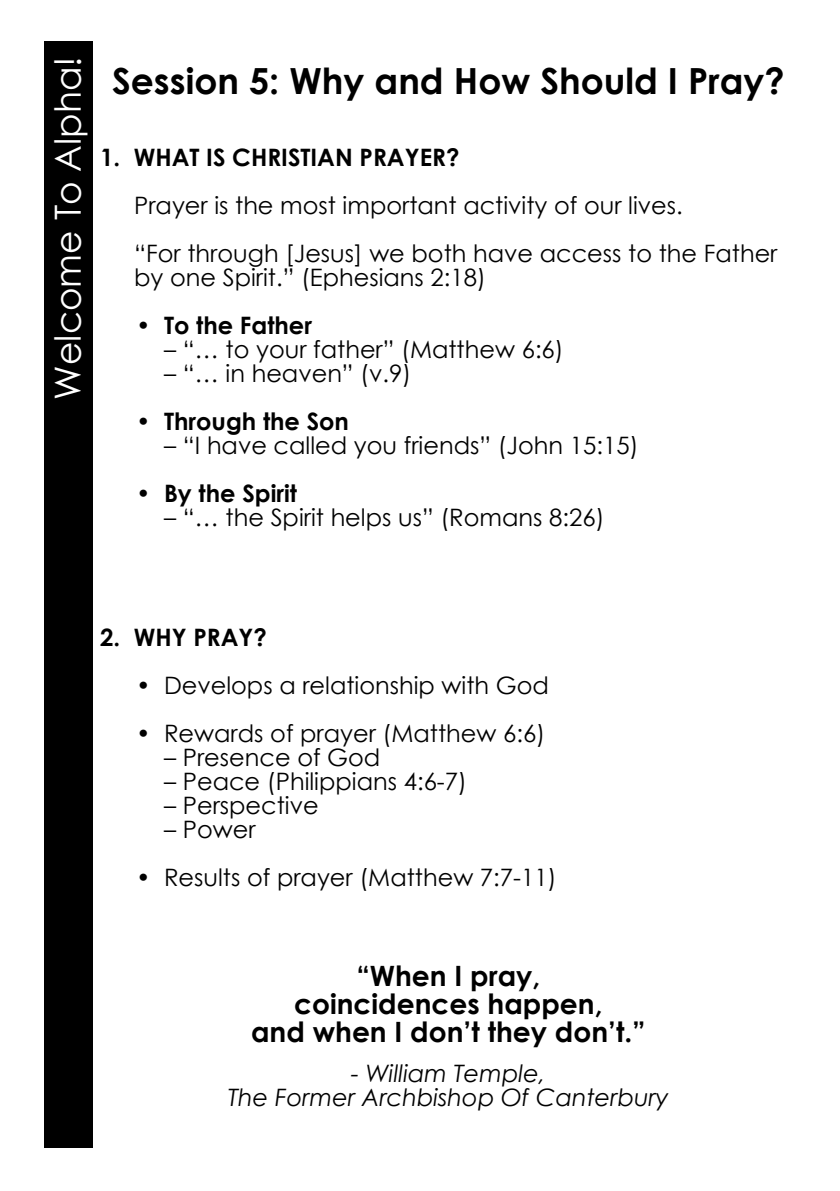
<style>
.page{position:relative;width:840px;height:1191px;background:#fff}
.page>*{position:absolute;margin:0;border:0;box-sizing:border-box;transform-origin:0 0}
.t1{font:700 36px "Century Gothic";color:#000}
.t2{font:36px "Century Gothic";color:#fff}
.t3{font:700 28px/28px "Century Gothic";color:#000;text-align:center}
.t4{font:24px/48px "Century Gothic";color:#000}
.t5{font:700 24px "Century Gothic";color:#000}
.t6{font:italic 24px/24px "Century Gothic";color:#000;text-align:center}
.s1{font-weight:400}
</style>
<div class="page">
<div style="left:44px;top:42px;width:48px;height:1105px;background:#000"></div>
<h1 class="t2" style="left:43px;top:400px;width:345px;rotate:-90deg">Welcome To Alpha!</h1>
<h1 class="t1" style="left:112px;top:53px;width:673px">Session 5: Why and How Should I Pray?</h1>
<p class="t5" style="left:100px;top:139px;width:361px">1. WHAT IS CHRISTIAN PRAYER?</p>
<p class="t4" style="left:134px;top:181px;width:644px">Prayer is the most important activity of our lives.<br>“For through [Jesus] we both have access to the Father</p>
<p class="t4" style="left:134px;top:253px;width:353px">by one Spirit.” (Ephesians 2:18)</p>
<p class="t5" style="left:136px;top:307px;width:177px"><span class="s1">•</span> To the Father</p>
<p class="t4" style="left:164px;top:325px;width:401px">– “… to your father” (Matthew 6:6)</p>
<p class="t4" style="left:164px;top:349px;width:248px">– “… in heaven” (v.9)</p>
<p class="t5" style="left:136px;top:403px;width:214px"><span class="s1">•</span> Through the Son</p>
<p class="t4" style="left:164px;top:421px;width:475px">– “I have called you friends” (John 15:15)</p>
<p class="t5" style="left:136px;top:475px;width:162px"><span class="s1">•</span> By the Spirit</p>
<p class="t4" style="left:164px;top:493px;width:441px">– “… the Spirit helps us” (Romans 8:26)</p>
<p class="t5" style="left:100px;top:619px;width:168px">2. WHY PRAY?</p>
<p class="t4" style="left:136px;top:661px;width:414px">• Develops a relationship with God</p>
<p class="t4" style="left:136px;top:709px;width:410px">• Rewards of prayer (Matthew 6:6)</p>
<p class="t4" style="left:164px;top:733px;width:218px">– Presence of God</p>
<p class="t4" style="left:164px;top:757px;width:304px">– Peace (Philippians 4:6-7)</p>
<p class="t4" style="left:164px;top:781px;width:156px">– Perspective</p>
<p class="t4" style="left:164px;top:805px;width:93px">– Power</p>
<p class="t4" style="left:136px;top:853px;width:422px">• Results of prayer (Matthew 7:7-11)</p>
<p class="t3" style="left:251px;top:960px;width:396px">“When I pray,<br>coincidences happen,<br>and when I don’t they don’t.”</p>
<p class="t6" style="left:228px;top:1061px;width:442px">- William Temple,<br>The Former Archbishop Of Canterbury</p>
</div>
